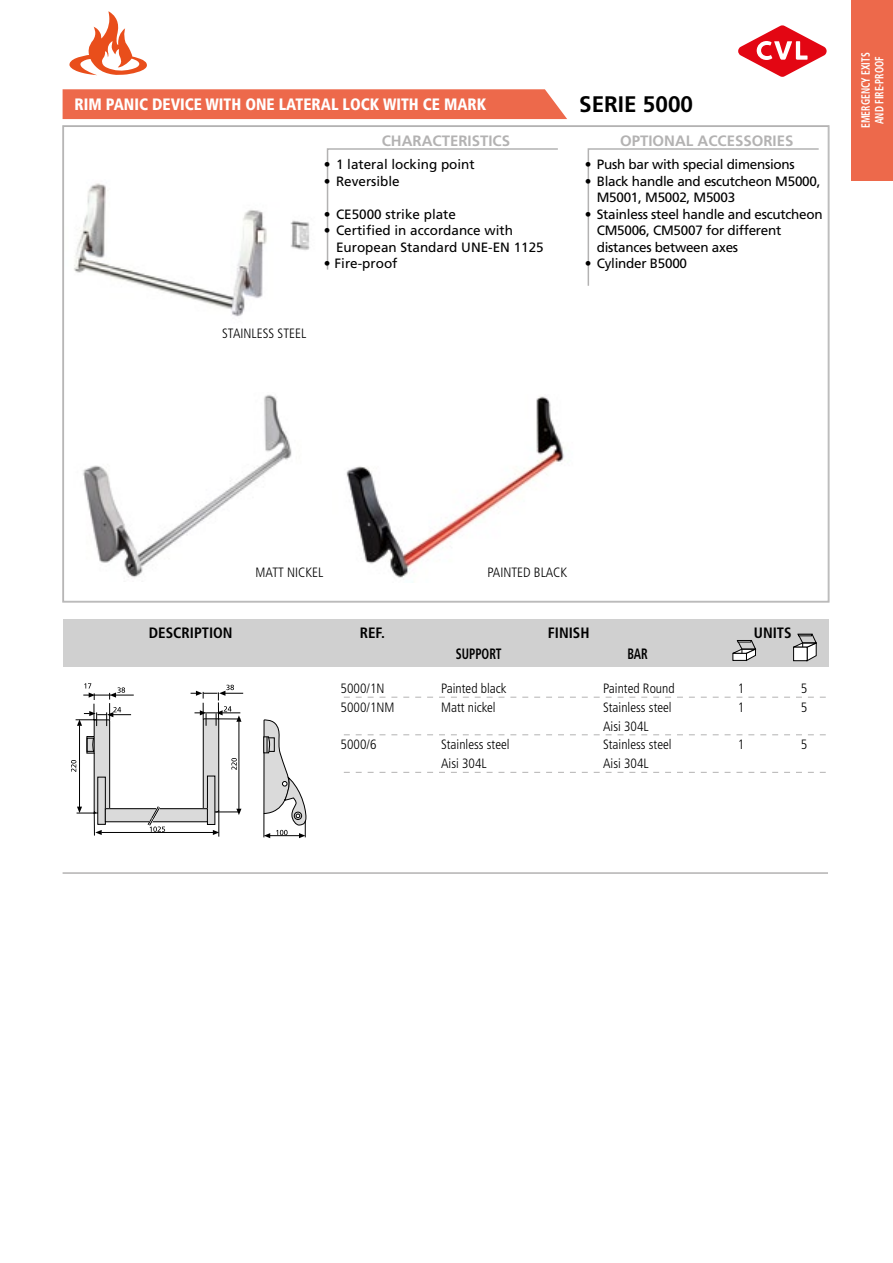
<style>
.page{position:relative;width:893px;height:1263px;background:#fff}
.page>*{position:absolute;margin:0;border:0;box-sizing:border-box;transform-origin:0 0}
.t1{font:700 22.5px "Frutiger LT Std";color:#000}
.t2{font:900 condensed 16.5px "Frutiger LT Std";color:#fff;scale:.95 1}
.t3{font:700 15px "Frutiger LT Std";color:#b3b2b2}
.t4{font:700 condensed 15px "Frutiger LT Std";color:#000}
.t5{font:700 condensed 15px "Frutiger LT Std";color:#000;scale:.8 1}
.t6{font:13.5px/16.5px "Frutiger LT Std";letter-spacing:-.02em;color:#000}
.t7{font:300 condensed 13.5px "Frutiger LT Std";color:#000}
.t8{font:13.5px/16.5px "Frutiger LT Std";color:#000}
.t9{font:700 condensed 12px/13.5px "Frutiger LT Std";color:#fff;text-align:center;scale:.8 1}
</style>
<div class="page">
<div style="left:63px;top:619px;width:766px;height:48px;background:#d0d0d0"></div>
<svg style="left:732px;top:640px;width:25px;height:21px"></svg>
<svg style="left:793px;top:634px;width:24px;height:27px"></svg>
<svg style="left:738px;top:25px;width:89px;height:52px"></svg>
<div style="left:63px;top:89px;width:504px;height:30px;background:#ed694b"></div>
<svg style="left:62px;top:125px;width:767px;height:477px"></svg>
<svg style="left:326px;top:147px;width:233px;height:124px"></svg>
<svg style="left:587px;top:147px;width:233px;height:140px"></svg>
<svg style="left:344px;top:697px;width:482px;height:1px"></svg>
<svg style="left:344px;top:734px;width:482px;height:1px"></svg>
<svg style="left:344px;top:772px;width:482px;height:1px"></svg>
<svg style="left:263px;top:719px;width:44px;height:119px"></svg>
<svg style="left:71px;top:683px;width:172px;height:154px"></svg>
<hr style="left:63px;top:872px;width:765px;height:2px;background:#b3b2b2">
<img style="left:333px;top:394px;width:251px;height:189px">
<div style="left:851px;top:0;width:42px;height:180px;background:#ed694b"></div>
<svg style="left:69px;top:11px;width:78px;height:64px"></svg>
<p class="t2" style="left:75px;top:94px;width:435px">RIM PANIC DEVICE WITH ONE LATERAL LOCK WITH CE MARK</p>
<h1 class="t1" style="left:579px;top:91px;width:115px">SERIE 5000</h1>
<p class="t3" style="left:382px;top:132px;width:130px">CHARACTERISTICS</p>
<p class="t3" style="left:620px;top:132px;width:175px">OPTIONAL ACCESSORIES</p>
<p class="t8" style="left:324px;top:156px;width:152px">• 1 lateral locking point</p>
<p class="t8" style="left:324px;top:173px;width:77px">• Reversible</p>
<p class="t8" style="left:324px;top:206px;width:134px">• CE5000 strike plate</p>
<p class="t8" style="left:336px;top:222px;width:209px;text-indent:-12px">• Certified in accordance with<br>European Standard UNE-EN 1125</p>
<p class="t8" style="left:324px;top:255px;width:75px">• Fire-proof</p>
<p class="t6" style="left:585px;top:156px;width:211px">• Push bar with special dimensions</p>
<p class="t6" style="left:597px;top:173px;width:225px;text-indent:-12px">• Black handle and escutcheon M5000,<br>M5001, M5002, M5003</p>
<p class="t6" style="left:597px;top:206px;width:227px;text-indent:-12px">• Stainless steel handle and escutcheon<br>CM5006, CM5007 for different distances between axes</p>
<p class="t6" style="left:585px;top:255px;width:104px">• Cylinder B5000</p>
<p class="t7" style="left:222px;top:326px;width:86px">STAINLESS STEEL</p>
<p class="t9" style="left:859px;top:128px;width:96px;rotate:-90deg">EMERGENCY EXITS<br>AND FIRE-PROOF</p>
<p class="t7" style="left:255px;top:564px;width:69px">MATT NICKEL</p>
<p class="t7" style="left:487px;top:564px;width:81px">PAINTED BLACK</p>
<p class="t4" style="left:149px;top:624px;width:85px">DESCRIPTION</p>
<p class="t4" style="left:360px;top:624px;width:27px">REF.</p>
<p class="t4" style="left:548px;top:624px;width:43px">FINISH</p>
<p class="t4" style="left:754px;top:624px;width:39px">UNITS</p>
<p class="t5" style="left:456px;top:645px;width:59px">SUPPORT</p>
<p class="t5" style="left:627px;top:645px;width:27px">BAR</p>
<p class="t7" style="left:341px;top:681px;width:45px">5000/1N</p>
<p class="t7" style="left:441px;top:681px;width:67px">Painted black</p>
<p class="t7" style="left:603px;top:681px;width:73px">Painted Round</p>
<p class="t7" style="left:738px;top:681px;width:8px">1</p>
<p class="t7" style="left:801px;top:681px;width:8px">5</p>
<p class="t7" style="left:341px;top:700px;width:55px">5000/1NM</p>
<p class="t7" style="left:441px;top:700px;width:56px">Matt nickel</p>
<p class="t7" style="left:603px;top:700px;width:70px">Stainless steel</p>
<p class="t7" style="left:738px;top:700px;width:8px">1</p>
<p class="t7" style="left:801px;top:700px;width:8px">5</p>
<p class="t7" style="left:603px;top:718px;width:47px">Aisi 304L</p>
<p class="t7" style="left:341px;top:737px;width:37px">5000/6</p>
<p class="t7" style="left:441px;top:737px;width:70px">Stainless steel</p>
<p class="t7" style="left:603px;top:737px;width:70px">Stainless steel</p>
<p class="t7" style="left:738px;top:737px;width:8px">1</p>
<p class="t7" style="left:801px;top:737px;width:8px">5</p>
<p class="t7" style="left:441px;top:756px;width:47px">Aisi 304L</p>
<p class="t7" style="left:603px;top:756px;width:47px">Aisi 304L</p>
</div>
